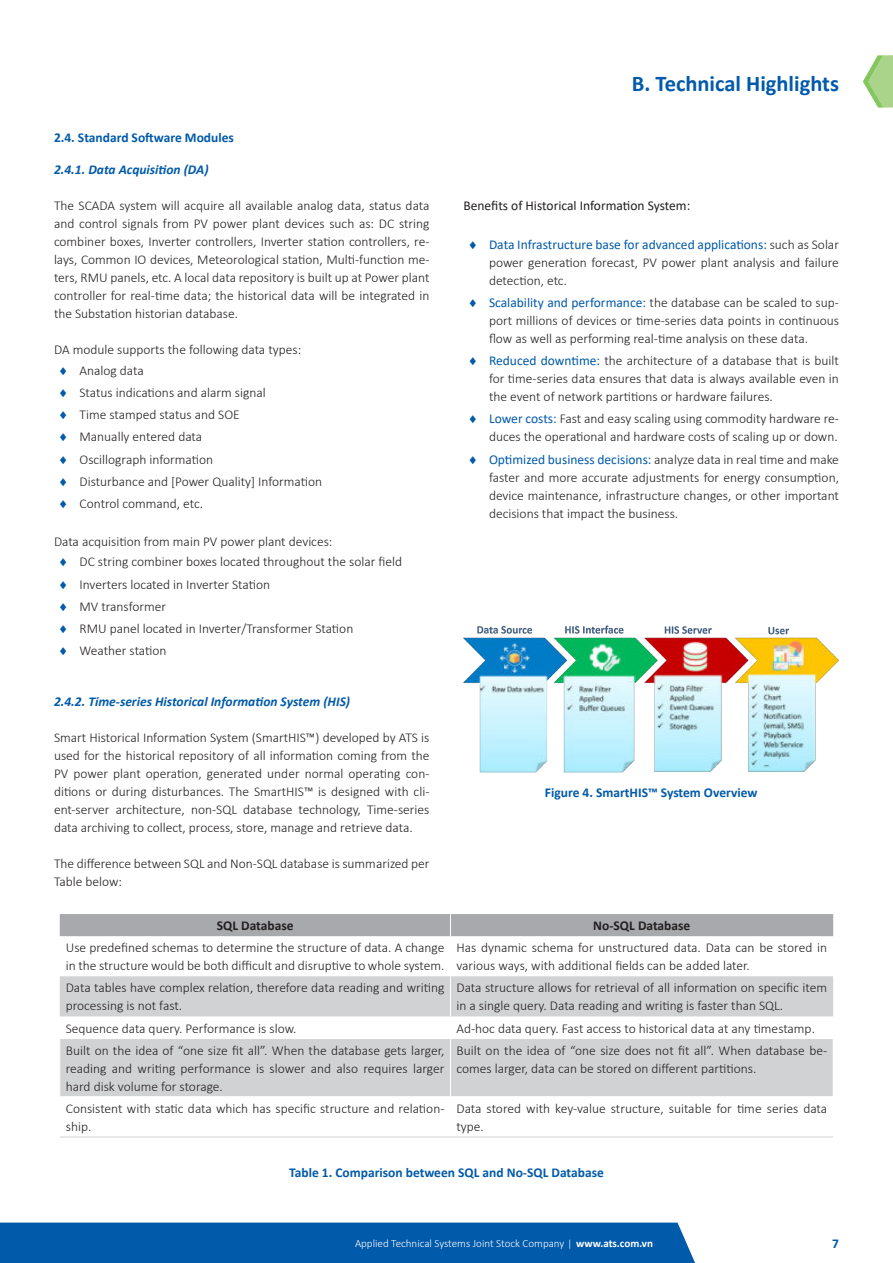
<style>
.page{position:relative;width:893px;height:1263px;background:#fff}
.page>*{position:absolute;margin:0;border:0;box-sizing:border-box;transform-origin:0 0}
.Heading_0{font:700 22.5px "Calibri";color:#015aaa}
.t1{font:300 13.5px/18px "Calibri";color:#231f20}
.Highlight_text{font:700 13.5px "Calibri";color:#015aaa}
.Heading_3{font:italic 700 13.5px "Calibri";color:#015aaa}
.t2{font:13.5px "Calibri";color:#231f20}
.Heading_2{font:700 13.5px "Calibri";color:#015aaa}
.t3{font:700 13.5px "Calibri";color:#231f20}
.t4{font:300 11.1px "Calibri";color:#fff}
.s1{color:#015aaa}
.s2{font-weight:400;color:#015aaa}
.s3{font-size:10.5px}
.s4{font-weight:700}
</style>
<div class="page">
<div style="left:0;top:1222px;width:695px;height:41px;background:#015aaa"></div>
<svg style="left:863px;top:55px;width:30px;height:53px"></svg>
<svg style="left:60px;top:976px;width:773px;height:120px;fill:#d1d2d4"></svg>
<hr style="left:60px;top:1137px;width:390px;height:1px;background:#d1d2d4">
<hr style="left:450px;top:1137px;width:383px;height:1px;background:#d1d2d4">
<div style="left:60px;top:914px;width:773px;height:22px;background:#a8a9ad"></div>
<hr style="left:450px;top:976px;width:1px;height:40px;background:#fff">
<hr style="left:60px;top:1038px;width:390px;height:1px;background:#fff">
<hr style="left:60px;top:1039px;width:1px;height:57px;background:#fff">
<hr style="left:450px;top:1038px;width:383px;height:1px;background:#fff">
<hr style="left:450px;top:1039px;width:1px;height:57px;background:#fff">
<img style="left:463px;top:625px;width:376px;height:147px">
<p class="Heading_2" style="left:54px;top:128px;width:181px">2.4. Standard Software Modules</p>
<p class="Heading_3" style="left:54px;top:160px;width:156px">2.4.1. Data Acquisition (DA)</p>
<p class="t1" style="left:54px;top:197px;width:377px;text-align:justify">The SCADA system will acquire all available analog data, status data and control signals from PV power plant devices such as: DC string combiner boxes, Inverter controllers, Inverter station controllers, re&shy;lays, Common IO devices, Meteorological station, Multi-function me&shy;ters, RMU panels, etc. A local data repository is built up at Power plant controller for real-time data; the historical data will be integrated in the Substation historian database.</p>
<p class="t1" style="left:54px;top:341px;width:249px">DA module supports the following data types:</p>
<p class="t1" style="left:58px;top:361px;width:87px"><span class="s1">♦</span> Analog data</p>
<p class="t1" style="left:58px;top:383px;width:209px"><span class="s1">♦</span> Status indications and alarm signal</p>
<p class="t1" style="left:58px;top:405px;width:183px"><span class="s1">♦</span> Time stamped status and SOE</p>
<p class="t1" style="left:58px;top:428px;width:145px"><span class="s1">♦</span> Manually entered data</p>
<p class="t1" style="left:58px;top:450px;width:156px"><span class="s1">♦</span> Oscillograph information</p>
<p class="t1" style="left:58px;top:472px;width:265px"><span class="s1">♦</span> Disturbance and [Power Quality] Information</p>
<p class="t1" style="left:58px;top:494px;width:146px"><span class="s1">♦</span> Control command, etc.</p>
<p class="t1" style="left:54px;top:532px;width:280px">Data acquisition from main PV power plant devices:</p>
<p class="t1" style="left:58px;top:553px;width:345px"><span class="s1">♦</span> DC string combiner boxes located throughout the solar field</p>
<p class="t1" style="left:58px;top:575px;width:213px"><span class="s1">♦</span> Inverters located in Inverter Station</p>
<p class="t1" style="left:58px;top:597px;width:109px"><span class="s1">♦</span> MV transformer</p>
<p class="t1" style="left:58px;top:619px;width:297px"><span class="s1">♦</span> RMU panel located in Inverter/Transformer Station</p>
<p class="t1" style="left:58px;top:642px;width:110px"><span class="s1">♦</span> Weather station</p>
<p class="Heading_3" style="left:54px;top:692px;width:298px">2.4.2. Time-series Historical Information System (HIS)</p>
<p class="t1" style="left:54px;top:729px;width:377px;text-align:justify">Smart Historical Information System (SmartHIS™) developed by ATS is used for the historical repository of all information coming from the PV power plant operation, generated under normal operating con&shy;ditions or during disturbances. The SmartHIS™ is designed with cli&shy;ent-server architecture, non-SQL database technology, Time-series data archiving to collect, process, store, manage and retrieve data.</p>
<p class="t1" style="left:54px;top:855px;width:377px">The difference between SQL and Non-SQL database is summarized per<br>Table below:</p>
<p class="Heading_0" style="left:632px;top:67px;width:209px">B. Technical Highlights</p>
<p class="t2" style="left:463px;top:197px;width:228px">Benefits of Historical Information System:</p>
<p class="t1" style="left:489px;top:235px;width:351px;text-align:justify;text-indent:-21px"><span class="s1">♦</span> <span class="s2">Data Infrastructure base for advanced applications:</span> such as Solar power generation forecast, PV power plant analysis and failure detection, etc.</p>
<p class="t1" style="left:489px;top:293px;width:351px;text-align:justify;text-indent:-21px"><span class="s1">♦</span> <span class="s2">Scalability and performance:</span> the database can be scaled to sup&shy;port millions of devices or time-series data points in continuous flow as well as performing real-time analysis on these data.</p>
<p class="t1" style="left:489px;top:351px;width:351px;text-align:justify;text-indent:-21px"><span class="s1">♦</span> <span class="s2">Reduced downtime:</span> the architecture of a database that is built for time-series data ensures that data is always available even in the event of network partitions or hardware failures.</p>
<p class="t1" style="left:468px;top:410px;width:373px;text-align:right"><span class="s1">♦</span> <span class="s2">Lower costs:</span> Fast and easy scaling using commodity hardware re&shy;duces the operational and hardware costs of scaling up or down.</p>
<p class="t1" style="left:489px;top:450px;width:351px;text-align:justify;text-indent:-21px"><span class="s1">♦</span> <span class="s2">Optimized business decisions:</span> analyze data in real time and make faster and more accurate adjustments for energy consumption, device maintenance, infrastructure changes, or other important decisions that impact the business.</p>
<p class="Highlight_text" style="left:545px;top:783px;width:214px">Figure 4. SmartHIS™ System Overview</p>
<p class="t3" style="left:217px;top:916px;width:78px">SQL Database</p>
<p class="t3" style="left:593px;top:916px;width:99px">No-SQL Database</p>
<p class="t1" style="left:66px;top:939px;width:380px">Use predefined schemas to determine the structure of data. A change in the structure would be both difficult and disruptive to whole system.</p>
<p class="t1" style="left:456px;top:939px;width:372px">Has dynamic schema for unstructured data. Data can be stored in various ways, with additional fields can be added later.</p>
<p class="t1" style="left:66px;top:979px;width:380px">Data tables have complex relation, therefore data reading and writing processing is not fast.</p>
<p class="t1" style="left:456px;top:979px;width:372px">Data structure allows for retrieval of all information on specific item in a single query. Data reading and writing is faster than SQL.</p>
<p class="t1" style="left:66px;top:1019px;width:232px">Sequence data query. Performance is slow.</p>
<p class="t1" style="left:456px;top:1019px;width:360px">Ad-hoc data query. Fast access to historical data at any timestamp.</p>
<p class="t1" style="left:66px;top:1041px;width:380px;text-align:justify">Built on the idea of “one size fit all”. When the database gets larger, reading and writing performance is slower and also requires larger hard disk volume for storage.</p>
<p class="t1" style="left:456px;top:1041px;width:372px">Built on the idea of “one size does not fit all”. When database be&shy;comes larger, data can be stored on different partitions.</p>
<p class="t1" style="left:66px;top:1099px;width:380px">Consistent with static data which has specific structure and relation&shy;ship.</p>
<p class="t1" style="left:456px;top:1099px;width:372px">Data stored with key-value structure, suitable for time series data type.</p>
<p class="Highlight_text" style="left:289px;top:1163px;width:316px">Table 1. Comparison between SQL and No-SQL Database</p>
<p class="t4" style="left:355px;top:1236px;width:300px">Applied Technical Systems Joint Stock Company <span class="s3">|</span> <span class="s4">www.ats.com.vn</span></p>
<p class="Highlight_text" style="left:832px;top:1234px;width:8px">7</p>
</div>
